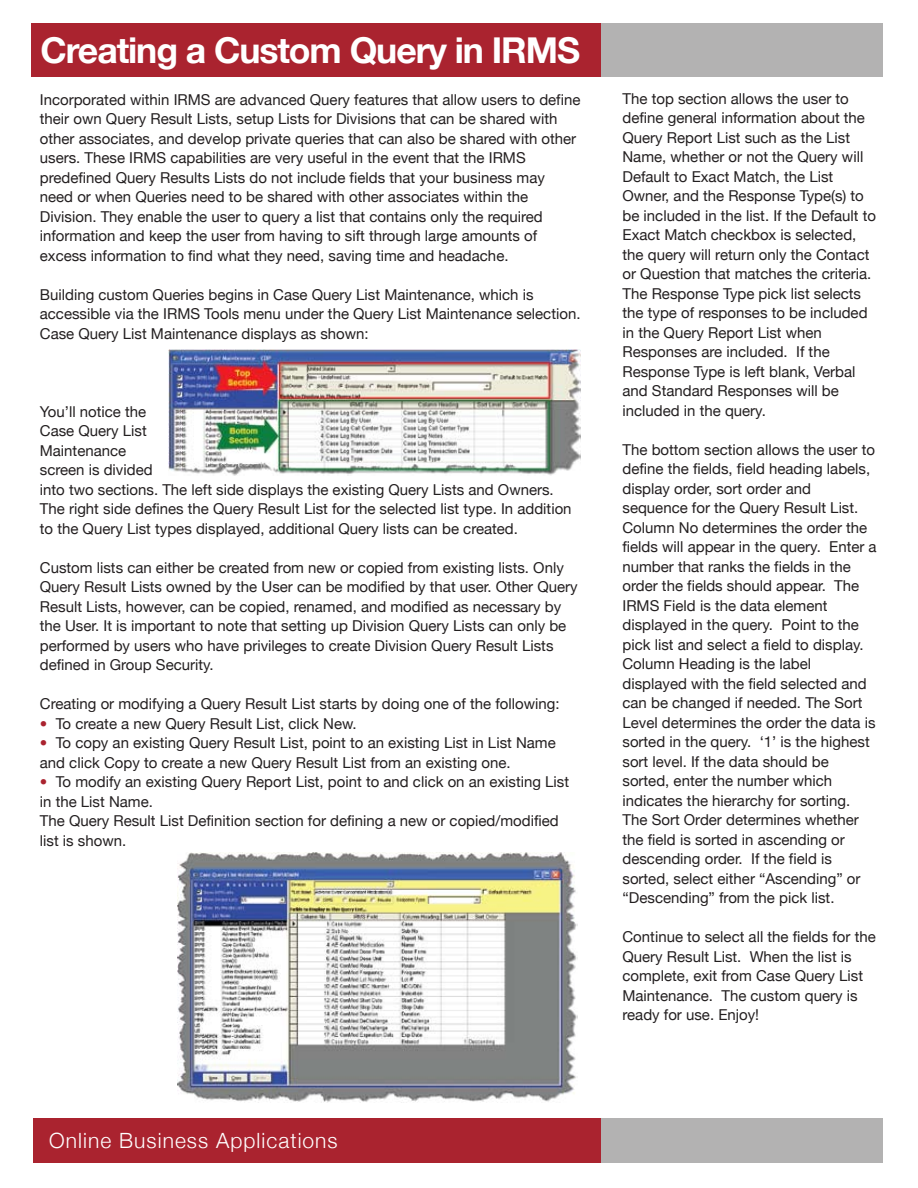
<style>
.page{position:relative;width:918px;height:1188px;background:#fff}
.page>*{position:absolute;margin:0;border:0;box-sizing:border-box;transform-origin:0 0}
.t1{font:700 35.55px "Helvetica Neue";letter-spacing:-.03em;color:#fff}
.t2{font:300 21px "Helvetica Neue";letter-spacing:.05em;color:#fff}
.t3{font:15px/19.5px "Helvetica Neue";color:#231f20}
.s1{color:#aa232f}
</style>
<div class="page">
<div style="left:33px;top:1118px;width:849px;height:44px;background:#aa232f"></div>
<div style="left:32px;top:23px;width:570px;height:53px;background:#aa232f"></div>
<div style="left:602px;top:23px;width:282px;height:53px;background:#b3b2b2"></div>
<div style="left:602px;top:1118px;width:282px;height:44px;background:#b3b2b2"></div>
<img style="left:168px;top:350px;width:413px;height:126px">
<img style="left:177px;top:853px;width:401px;height:249px">
<h1 class="t1" style="left:40px;top:28px;width:541px">Creating a Custom Query in IRMS</h1>
<p class="t3" style="left:40px;top:89px;width:542px">Incorporated within IRMS are advanced Query features that allow users to define their own Query Result Lists, setup Lists for Divisions that can be shared with other associates, and develop private queries that can also be shared with other users. These IRMS capabilities are very useful in the event that the IRMS predefined Query Results Lists do not include fields that your business may need or when Queries need to be shared with other associates within the Division. They enable the user to query a list that contains only the required information and keep the user from having to sift through large amounts of excess information to find what they need, saving time and headache.</p>
<p class="t3" style="left:40px;top:284px;width:542px">Building custom Queries begins in Case Query List Maintenance, which is accessible via the IRMS Tools menu under the Query List Maintenance selection.<br>Case Query List Maintenance displays as shown:</p>
<p class="t3" style="left:40px;top:401px;width:533px">You’ll notice the<br>Case Query List<br>Maintenance<br>screen is divided<br>into two sections. The left side displays the existing Query Lists and Owners.<br>The right side defines the Query Result List for the selected list type. In addition to the Query List types displayed, additional Query lists can be created.</p>
<p class="t3" style="left:40px;top:557px;width:539px">Custom lists can either be created from new or copied from existing lists. Only Query Result Lists owned by the User can be modified by that user. Other Query Result Lists, however, can be copied, renamed, and modified as necessary by the User. It is important to note that setting up Division Query Lists can only be performed by users who have privileges to create Division Query Result Lists defined in Group Security.</p>
<p class="t3" style="left:40px;top:694px;width:521px">Creating or modifying a Query Result List starts by doing one of the following:</p>
<p class="t3" style="left:40px;top:713px;width:318px"><span class="s1">•</span> To create a new Query Result List, click New.</p>
<p class="t3" style="left:40px;top:733px;width:517px"><span class="s1">•</span> To copy an existing Query Result List, point to an existing List in List Name and click Copy to create a new Query Result List from an existing one.</p>
<p class="t3" style="left:40px;top:772px;width:531px"><span class="s1">•</span> To modify an existing Query Report List, point to and click on an existing List in the List Name.<br>The Query Result List Definition section for defining a new or copied/modified list is shown.</p>
<p class="t3" style="left:623px;top:88px;width:255px">The top section allows the user to define general information about the Query Report List such as the List Name, whether or not the Query will Default to Exact Match, the List Owner, and the Response Type(s) to be included in the list. If the Default to Exact Match checkbox is selected, the query will return only the Contact or Question that matches the criteria.<br>The Response Type pick list selects the type of responses to be included in the Query Report List when Responses are included. If the Response Type is left blank, Verbal and Standard Responses will be included in the query.</p>
<p class="t3" style="left:623px;top:439px;width:256px">The bottom section allows the user to define the fields, field heading labels, display order, sort order and sequence for the Query Result List.<br>Column No determines the order the fields will appear in the query. Enter a number that ranks the fields in the order the fields should appear. The IRMS Field is the data element displayed in the query. Point to the pick list and select a field to display.<br>Column Heading is the label displayed with the field selected and can be changed if needed. The Sort Level determines the order the data is sorted in the query. ‘1’ is the highest sort level. If the data should be sorted, enter the number which indicates the hierarchy for sorting.<br>The Sort Order determines whether the field is sorted in ascending or descending order. If the field is sorted, select either “Ascending” or “Descending” from the pick list.</p>
<p class="t3" style="left:623px;top:927px;width:255px">Continue to select all the fields for the<br>Query Result List. When the list is complete, exit from Case Query List<br>Maintenance. The custom query is ready for use. Enjoy!</p>
<h2 class="t2" style="left:49px;top:1127px;width:290px">Online Business Applications</h2>
</div>
